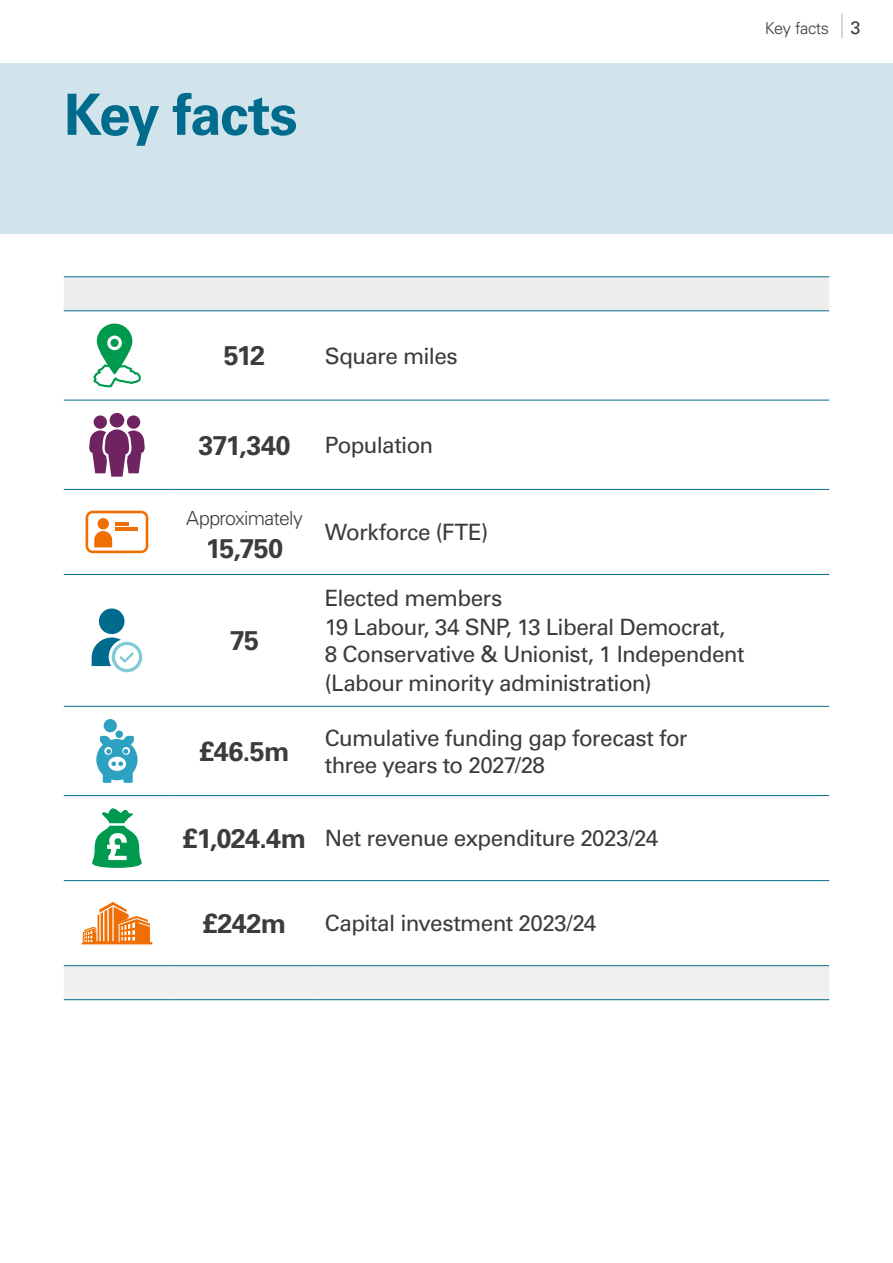
<style>
.page{position:relative;width:893px;height:1263px;background:#fff}
.page>*{position:absolute;margin:0;border:0;box-sizing:border-box;transform-origin:0 0}
.AS-P01-Chapter_head{font:700 57px "Univers LT Pro 65";letter-spacing:-.03em;color:#006b8d}
.AS-P45-Key_facts_numbers_1{font:700 27px "Univers LT Pro 65";letter-spacing:-.025em;color:#3c3c3b}
.AS-P48-Key_facts_text{font:22.5px/27px "Univers LT Pro 55 Roman";letter-spacing:-.03em;color:#3c3c3b}
.AS-P45-Key_facts_numbers_1-2{font:300 19.5px "Univers LT Pro 45";letter-spacing:-.035em;color:#3c3c3b}
.t1{font:300 16.5px "Univers LT Pro 45";letter-spacing:-.03em;color:#3c3c3b}
.s1{font-family:"Univers LT Pro 55 Roman";font-weight:400;font-size:18px}
</style>
<div class="page">
<svg style="left:842px;top:13px;width:1px;height:25px"></svg>
<div style="left:0;top:64px;width:893px;height:170px;background:#d1e4eb"></div>
<div style="left:64px;top:277px;width:765px;height:33px;background:#ededed"></div>
<div style="left:64px;top:966px;width:765px;height:33px;background:#f0f0f0"></div>
<hr style="left:170px;top:400px;width:149px;height:1px;background:#006b8d">
<hr style="left:319px;top:400px;width:510px;height:1px;background:#006b8d">
<hr style="left:170px;top:489px;width:149px;height:1px;background:#006b8d">
<hr style="left:319px;top:489px;width:510px;height:1px;background:#006b8d">
<hr style="left:170px;top:574px;width:149px;height:1px;background:#006b8d">
<hr style="left:319px;top:574px;width:510px;height:1px;background:#006b8d">
<hr style="left:170px;top:706px;width:149px;height:1px;background:#006b8d">
<hr style="left:319px;top:706px;width:510px;height:1px;background:#006b8d">
<hr style="left:170px;top:795px;width:149px;height:1px;background:#006b8d">
<hr style="left:319px;top:795px;width:510px;height:1px;background:#006b8d">
<hr style="left:170px;top:880px;width:149px;height:1px;background:#006b8d">
<hr style="left:319px;top:880px;width:510px;height:1px;background:#006b8d">
<hr style="left:170px;top:965px;width:149px;height:1px;background:#006b8d">
<hr style="left:319px;top:965px;width:510px;height:1px;background:#006b8d">
<hr style="left:64px;top:276px;width:106px;height:1px;background:#006b8d">
<hr style="left:170px;top:276px;width:149px;height:1px;background:#006b8d">
<hr style="left:319px;top:276px;width:510px;height:1px;background:#006b8d">
<hr style="left:64px;top:310px;width:106px;height:1px;background:#006b8d">
<hr style="left:170px;top:310px;width:149px;height:1px;background:#006b8d">
<hr style="left:319px;top:310px;width:510px;height:1px;background:#006b8d">
<hr style="left:64px;top:400px;width:106px;height:1px;background:#006b8d">
<hr style="left:64px;top:965px;width:106px;height:1px;background:#006b8d">
<hr style="left:64px;top:999px;width:106px;height:1px;background:#006b8d">
<hr style="left:170px;top:999px;width:149px;height:1px;background:#006b8d">
<hr style="left:319px;top:999px;width:510px;height:1px;background:#006b8d">
<hr style="left:64px;top:489px;width:106px;height:1px;background:#006b8d">
<hr style="left:64px;top:574px;width:106px;height:1px;background:#006b8d">
<hr style="left:64px;top:706px;width:106px;height:1px;background:#006b8d">
<hr style="left:64px;top:795px;width:106px;height:1px;background:#006b8d">
<hr style="left:64px;top:880px;width:106px;height:1px;background:#006b8d">
<svg style="left:93px;top:324px;width:48px;height:63px"></svg>
<div style="left:110px;top:339px;width:9px;height:8px;background:#009a4f;border-radius:50%"></div>
<svg style="left:89px;top:413px;width:56px;height:64px"></svg>
<svg style="left:86px;top:511px;width:62px;height:42px"></svg>
<hr style="left:116px;top:528px;width:22px;height:3px;background:#f06f05">
<svg style="left:92px;top:637px;width:50px;height:35px"></svg>
<div style="left:99px;top:608px;width:26px;height:26px;background:#006b8d;border-radius:50%"></div>
<div style="left:96px;top:739px;width:42px;height:41px;background:#2da1c2;border-radius:50%"></div>
<div style="left:108px;top:757px;width:18px;height:14px;background:#fff;border-radius:50%"></div>
<svg style="left:111px;top:761px;width:12px;height:5px"></svg>
<div style="left:115px;top:730px;width:8px;height:8px;background:#2da1c2;border-radius:50%"></div>
<div style="left:104px;top:719px;width:13px;height:13px;background:#2da1c2;border-radius:50%"></div>
<svg style="left:123px;top:736px;width:11px;height:18px"></svg>
<svg style="left:100px;top:736px;width:11px;height:18px"></svg>
<div style="left:103px;top:771px;width:8px;height:12px;background:#2da1c2"></div>
<div style="left:123px;top:771px;width:10px;height:12px;background:#2da1c2"></div>
<svg style="left:92px;top:808px;width:50px;height:60px"></svg>
<svg style="left:81px;top:902px;width:71px;height:42px"></svg>
<h2 class="AS-P01-Chapter_head" style="left:64px;top:75px;width:235px">Key facts</h2>
<p class="t1" style="left:765px;top:17px;width:97px">Key facts <span class="s1">3</span></p>
<p class="AS-P45-Key_facts_numbers_1" style="left:224px;top:337px;width:43px">512</p>
<p class="AS-P48-Key_facts_text" style="left:325px;top:341px;width:134px">Square miles</p>
<p class="AS-P45-Key_facts_numbers_1" style="left:198px;top:426px;width:94px">371,340</p>
<p class="AS-P48-Key_facts_text" style="left:325px;top:430px;width:110px">Population</p>
<p class="AS-P45-Key_facts_numbers_1-2" style="left:186px;top:505px;width:118px">Approximately</p>
<p class="AS-P45-Key_facts_numbers_1" style="left:206px;top:530px;width:79px">15,750</p>
<p class="AS-P45-Key_facts_numbers_1" style="left:230px;top:622px;width:31px">75</p>
<p class="AS-P45-Key_facts_numbers_1" style="left:199px;top:732px;width:92px">£46.5m</p>
<p class="AS-P48-Key_facts_text" style="left:325px;top:518px;width:165px">Workforce (FTE)</p>
<p class="AS-P48-Key_facts_text" style="left:325px;top:583px;width:179px">Elected members</p>
<p class="AS-P48-Key_facts_text" style="left:325px;top:612px;width:421px">19 Labour, 34 SNP, 13 Liberal Democrat,<br>8 Conservative &amp; Unionist, 1 Independent</p>
<p class="AS-P48-Key_facts_text" style="left:325px;top:669px;width:328px">(Labour minority administration)</p>
<p class="AS-P48-Key_facts_text" style="left:325px;top:723px;width:364px">Cumulative funding gap forecast for three years to 2027/28</p>
<p class="AS-P45-Key_facts_numbers_1" style="left:183px;top:819px;width:125px">£1,024.4m</p>
<p class="AS-P48-Key_facts_text" style="left:325px;top:824px;width:335px">Net revenue expenditure 2023/24</p>
<p class="AS-P45-Key_facts_numbers_1" style="left:203px;top:904px;width:85px">£242m</p>
<p class="AS-P48-Key_facts_text" style="left:325px;top:909px;width:273px">Capital investment 2023/24</p>
</div>
